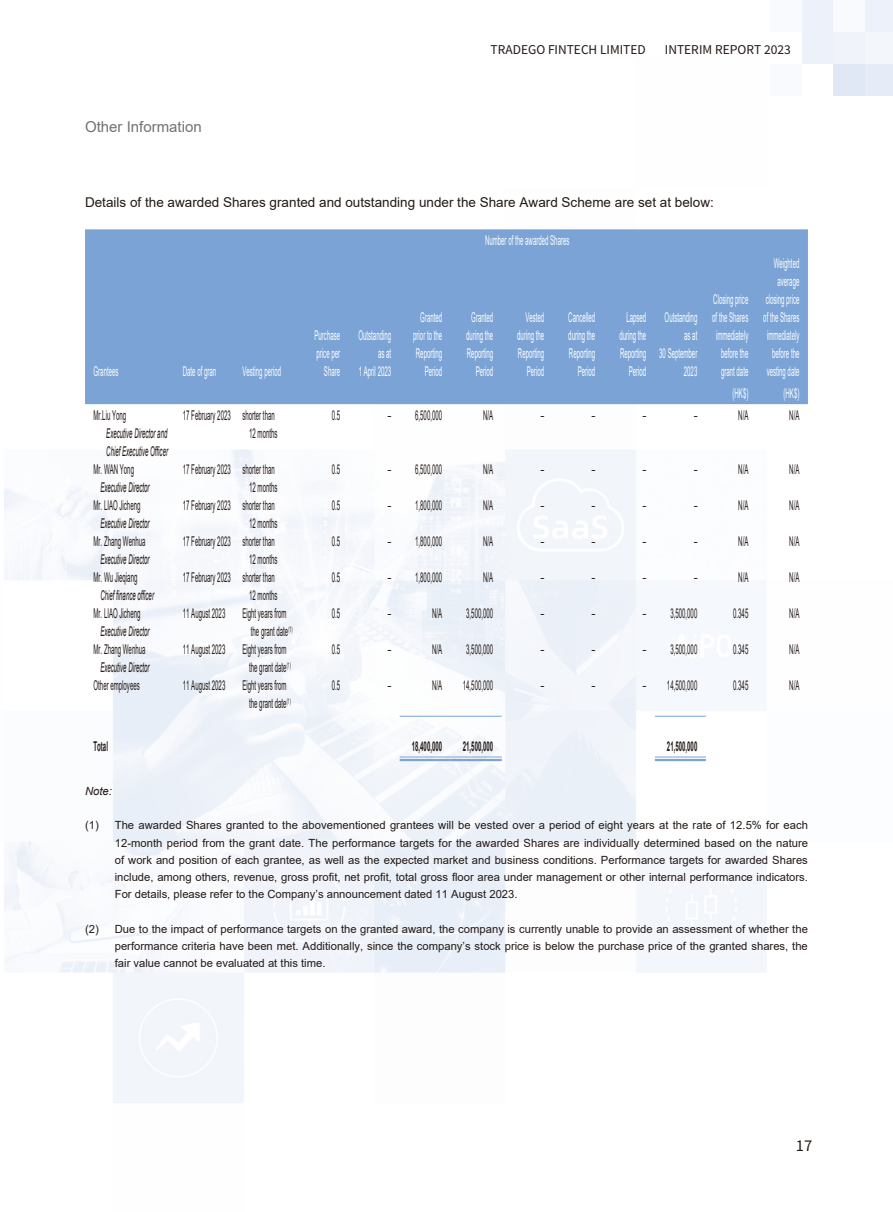
<style>
.page{position:relative;width:893px;height:1212px;background:#fff}
.page>*{position:absolute;margin:0;border:0;box-sizing:border-box;transform-origin:0 0}
.t1{font:16.5px "Source Sans Pro";color:#231916}
.t2{font:15px "Arial";color:#727272}
.t3{font:13.5px/18px "Arial";color:#231916;text-align:right;scale:.45 1}
.t4{font:13.5px/18px "Arial";color:#fff;text-align:right;scale:.45 1}
.t5{font:italic 13.5px/18px "Arial";color:#231916;scale:.45 1}
.t6{font:13.5px "Arial";color:#231916}
.t7{font:13.5px "Source Sans Pro";color:#231916}
.t8{font:700 13.5px "Arial";color:#231916;scale:.45 1}
.t9{font:11.25px/17.2px "Arial";color:#231916;text-align:justify}
.t10{font:italic 11.25px "Arial";color:#231916}
</style>
<div class="page">
<div style="left:85px;top:229px;width:723px;height:175px;background:#7ba3d6"></div>
<hr style="left:400px;top:716px;width:51px;height:1px;background:#7ba3d6">
<hr style="left:451px;top:716px;width:51px;height:1px;background:#7ba3d6">
<hr style="left:655px;top:716px;width:51px;height:1px;background:#7ba3d6">
<hr style="left:400px;top:757px;width:51px;height:1px;background:#7ba3d6">
<hr style="left:400px;top:759px;width:51px;height:2px;background:#7ba3d6">
<hr style="left:451px;top:757px;width:51px;height:1px;background:#7ba3d6">
<hr style="left:451px;top:759px;width:51px;height:2px;background:#7ba3d6">
<hr style="left:655px;top:757px;width:51px;height:1px;background:#7ba3d6">
<hr style="left:655px;top:759px;width:51px;height:2px;background:#7ba3d6">
<h2 class="t2" style="left:85px;top:116px;width:118px">Other Information</h2>
<p class="t7" style="left:491px;top:41px;width:157px">TRADEGO FINTECH LIMITED</p>
<p class="t7" style="left:665px;top:41px;width:128px">INTERIM REPORT 2023</p>
<p class="t6" style="left:85px;top:193px;width:630px">Details of the awarded Shares granted and outstanding under the Share Award Scheme are set at below:</p>
<p class="t4" style="left:485px;top:232px;width:189px">Number of the awarded Shares</p>
<p class="t4" style="left:94px;top:362px;width:57px">Grantees</p>
<p class="t4" style="left:183px;top:362px;width:76px">Date of gran</p>
<p class="t4" style="left:242px;top:362px;width:88px">Vesting period</p>
<p class="t4" style="left:314px;top:326px;width:59px">Purchase price per<br>Share</p>
<p class="t4" style="left:358px;top:326px;width:74px">Outstanding as at<br>1 April 2023</p>
<p class="t4" style="left:413px;top:308px;width:66px">Granted prior to the<br>Reporting<br>Period</p>
<p class="t4" style="left:466px;top:308px;width:62px">Granted during the<br>Reporting<br>Period</p>
<p class="t4" style="left:517px;top:308px;width:62px">Vested during the<br>Reporting<br>Period</p>
<p class="t4" style="left:568px;top:308px;width:62px">Cancelled during the<br>Reporting<br>Period</p>
<p class="t4" style="left:619px;top:308px;width:62px">Lapsed during the<br>Reporting<br>Period</p>
<p class="t4" style="left:659px;top:308px;width:86px">Outstanding as at<br>30 September<br>2023</p>
<p class="t4" style="left:712px;top:290px;width:82px">Closing price of the Shares immediately before the grant date</p>
<p class="t4" style="left:763px;top:254px;width:82px">Weighted average closing price of the Shares immediately before the vesting date</p>
<p class="t4" style="left:732px;top:384px;width:37px">(HK$)</p>
<p class="t4" style="left:784px;top:384px;width:37px">(HK$)</p>
<p class="t3" style="left:94px;top:406px;width:74px">Mr.Liu Yong</p>
<p class="t5" style="left:106px;top:425px;width:139px">Executive Director and<br>Chief Executive Officer</p>
<p class="t3" style="left:183px;top:406px;width:212px">17 February 2023 shorter than<br>12 months</p>
<p class="t3" style="left:332px;top:406px;width:20px">0.5</p>
<p class="t3" style="left:388px;top:406px;width:122px">– 6,500,000</p>
<p class="t3" style="left:483px;top:406px;width:24px">N/A</p>
<p class="t3" style="left:541px;top:406px;width:9px">–</p>
<p class="t3" style="left:592px;top:406px;width:9px">–</p>
<p class="t3" style="left:643px;top:406px;width:9px">–</p>
<p class="t3" style="left:694px;top:406px;width:9px">–</p>
<p class="t3" style="left:738px;top:406px;width:24px">N/A</p>
<p class="t3" style="left:789px;top:406px;width:24px">N/A</p>
<p class="t3" style="left:94px;top:460px;width:92px">Mr. WAN Yong</p>
<p class="t5" style="left:100px;top:479px;width:111px">Executive Director</p>
<p class="t3" style="left:183px;top:460px;width:212px">17 February 2023 shorter than<br>12 months</p>
<p class="t3" style="left:332px;top:460px;width:20px">0.5</p>
<p class="t3" style="left:388px;top:460px;width:122px">– 6,500,000</p>
<p class="t3" style="left:483px;top:460px;width:24px">N/A</p>
<p class="t3" style="left:541px;top:460px;width:9px">–</p>
<p class="t3" style="left:592px;top:460px;width:9px">–</p>
<p class="t3" style="left:643px;top:460px;width:9px">–</p>
<p class="t3" style="left:694px;top:460px;width:9px">–</p>
<p class="t3" style="left:738px;top:460px;width:24px">N/A</p>
<p class="t3" style="left:789px;top:460px;width:24px">N/A</p>
<p class="t3" style="left:94px;top:496px;width:106px">Mr. LIAO Jicheng</p>
<p class="t5" style="left:100px;top:515px;width:111px">Executive Director</p>
<p class="t3" style="left:183px;top:496px;width:212px">17 February 2023 shorter than<br>12 months</p>
<p class="t3" style="left:332px;top:496px;width:20px">0.5</p>
<p class="t3" style="left:388px;top:496px;width:122px">– 1,800,000</p>
<p class="t3" style="left:483px;top:496px;width:24px">N/A</p>
<p class="t3" style="left:541px;top:496px;width:9px">–</p>
<p class="t3" style="left:592px;top:496px;width:9px">–</p>
<p class="t3" style="left:643px;top:496px;width:9px">–</p>
<p class="t3" style="left:694px;top:496px;width:9px">–</p>
<p class="t3" style="left:738px;top:496px;width:24px">N/A</p>
<p class="t3" style="left:789px;top:496px;width:24px">N/A</p>
<p class="t3" style="left:94px;top:532px;width:117px">Mr. Zhang Wenhua</p>
<p class="t5" style="left:100px;top:551px;width:111px">Executive Director</p>
<p class="t3" style="left:183px;top:532px;width:212px">17 February 2023 shorter than<br>12 months</p>
<p class="t3" style="left:332px;top:532px;width:20px">0.5</p>
<p class="t3" style="left:388px;top:532px;width:122px">– 1,800,000</p>
<p class="t3" style="left:483px;top:532px;width:24px">N/A</p>
<p class="t3" style="left:541px;top:532px;width:9px">–</p>
<p class="t3" style="left:592px;top:532px;width:9px">–</p>
<p class="t3" style="left:643px;top:532px;width:9px">–</p>
<p class="t3" style="left:694px;top:532px;width:9px">–</p>
<p class="t3" style="left:738px;top:532px;width:24px">N/A</p>
<p class="t3" style="left:789px;top:532px;width:24px">N/A</p>
<p class="t3" style="left:94px;top:568px;width:99px">Mr. Wu Jieqiang</p>
<p class="t5" style="left:100px;top:587px;width:121px">Chief finance officer</p>
<p class="t3" style="left:183px;top:568px;width:212px">17 February 2023 shorter than<br>12 months</p>
<p class="t3" style="left:332px;top:568px;width:20px">0.5</p>
<p class="t3" style="left:388px;top:568px;width:122px">– 1,800,000</p>
<p class="t3" style="left:483px;top:568px;width:24px">N/A</p>
<p class="t3" style="left:541px;top:568px;width:9px">–</p>
<p class="t3" style="left:592px;top:568px;width:9px">–</p>
<p class="t3" style="left:643px;top:568px;width:9px">–</p>
<p class="t3" style="left:694px;top:568px;width:9px">–</p>
<p class="t3" style="left:738px;top:568px;width:24px">N/A</p>
<p class="t3" style="left:789px;top:568px;width:24px">N/A</p>
<p class="t3" style="left:94px;top:604px;width:106px">Mr. LIAO Jicheng</p>
<p class="t5" style="left:100px;top:623px;width:111px">Executive Director</p>
<p class="t3" style="left:183px;top:604px;width:96px">11 August 2023</p>
<p class="t3" style="left:251px;top:604px;width:94px;text-align:left;text-indent:-8px">Eight years from the grant date<sup>(1)</sup></p>
<p class="t3" style="left:332px;top:604px;width:20px">0.5</p>
<p class="t3" style="left:388px;top:604px;width:9px">–</p>
<p class="t3" style="left:432px;top:604px;width:24px">N/A</p>
<p class="t3" style="left:466px;top:604px;width:62px">3,500,000</p>
<p class="t3" style="left:541px;top:604px;width:9px">–</p>
<p class="t3" style="left:592px;top:604px;width:9px">–</p>
<p class="t3" style="left:643px;top:604px;width:122px">– 3,500,000</p>
<p class="t3" style="left:733px;top:604px;width:35px">0.345</p>
<p class="t3" style="left:789px;top:604px;width:24px">N/A</p>
<p class="t3" style="left:94px;top:640px;width:117px">Mr. Zhang Wenhua</p>
<p class="t5" style="left:100px;top:659px;width:111px">Executive Director</p>
<p class="t3" style="left:183px;top:640px;width:96px">11 August 2023</p>
<p class="t3" style="left:242px;top:640px;width:110px;text-align:center">Eight years from the grant date<sup>(1)</sup></p>
<p class="t3" style="left:332px;top:640px;width:20px">0.5</p>
<p class="t3" style="left:388px;top:640px;width:9px">–</p>
<p class="t3" style="left:432px;top:640px;width:24px">N/A</p>
<p class="t3" style="left:466px;top:640px;width:62px">3,500,000</p>
<p class="t3" style="left:541px;top:640px;width:9px">–</p>
<p class="t3" style="left:592px;top:640px;width:9px">–</p>
<p class="t3" style="left:643px;top:640px;width:122px">– 3,500,000</p>
<p class="t3" style="left:733px;top:640px;width:35px">0.345</p>
<p class="t3" style="left:789px;top:640px;width:24px">N/A</p>
<p class="t3" style="left:94px;top:676px;width:104px">Other employees</p>
<p class="t3" style="left:183px;top:676px;width:96px">11 August 2023</p>
<p class="t3" style="left:242px;top:676px;width:110px;text-align:center">Eight years from the grant date<sup>(1)</sup></p>
<p class="t3" style="left:332px;top:676px;width:20px">0.5</p>
<p class="t3" style="left:388px;top:676px;width:9px">–</p>
<p class="t3" style="left:432px;top:676px;width:24px">N/A</p>
<p class="t3" style="left:463px;top:676px;width:69px">14,500,000</p>
<p class="t3" style="left:541px;top:676px;width:9px">–</p>
<p class="t3" style="left:592px;top:676px;width:9px">–</p>
<p class="t3" style="left:643px;top:676px;width:122px">– 14,500,000</p>
<p class="t3" style="left:733px;top:676px;width:35px">0.345</p>
<p class="t3" style="left:789px;top:676px;width:24px">N/A</p>
<p class="t8" style="left:94px;top:736px;width:34px">Total</p>
<p class="t8" style="left:412px;top:736px;width:69px">18,400,000</p>
<p class="t8" style="left:463px;top:736px;width:69px">21,500,000</p>
<p class="t8" style="left:667px;top:736px;width:69px">21,500,000</p>
<p class="t10" style="left:85px;top:783px;width:28px">Note:</p>
<p class="t9" style="left:115px;top:817px;width:695px;text-indent:-30px">(1) The awarded Shares granted to the abovementioned grantees will be vested over a period of eight years at the rate of 12.5% for each 12-month period from the grant date. The performance targets for the awarded Shares are individually determined based on the nature of work and position of each grantee, as well as the expected market and business conditions. Performance targets for awarded Shares include, among others, revenue, gross profit, net profit, total gross floor area under management or other internal performance indicators.<br>For details, please refer to the Company’s announcement dated 11 August 2023.</p>
<p class="t9" style="left:115px;top:920px;width:695px;text-indent:-30px">(2) Due to the impact of performance targets on the granted award, the company is currently unable to provide an assessment of whether the performance criteria have been met. Additionally, since the company’s stock price is below the purchase price of the granted shares, the fair value cannot be evaluated at this time.</p>
<h1 class="t1" style="left:796px;top:1135px;width:18px">17</h1>
</div>
